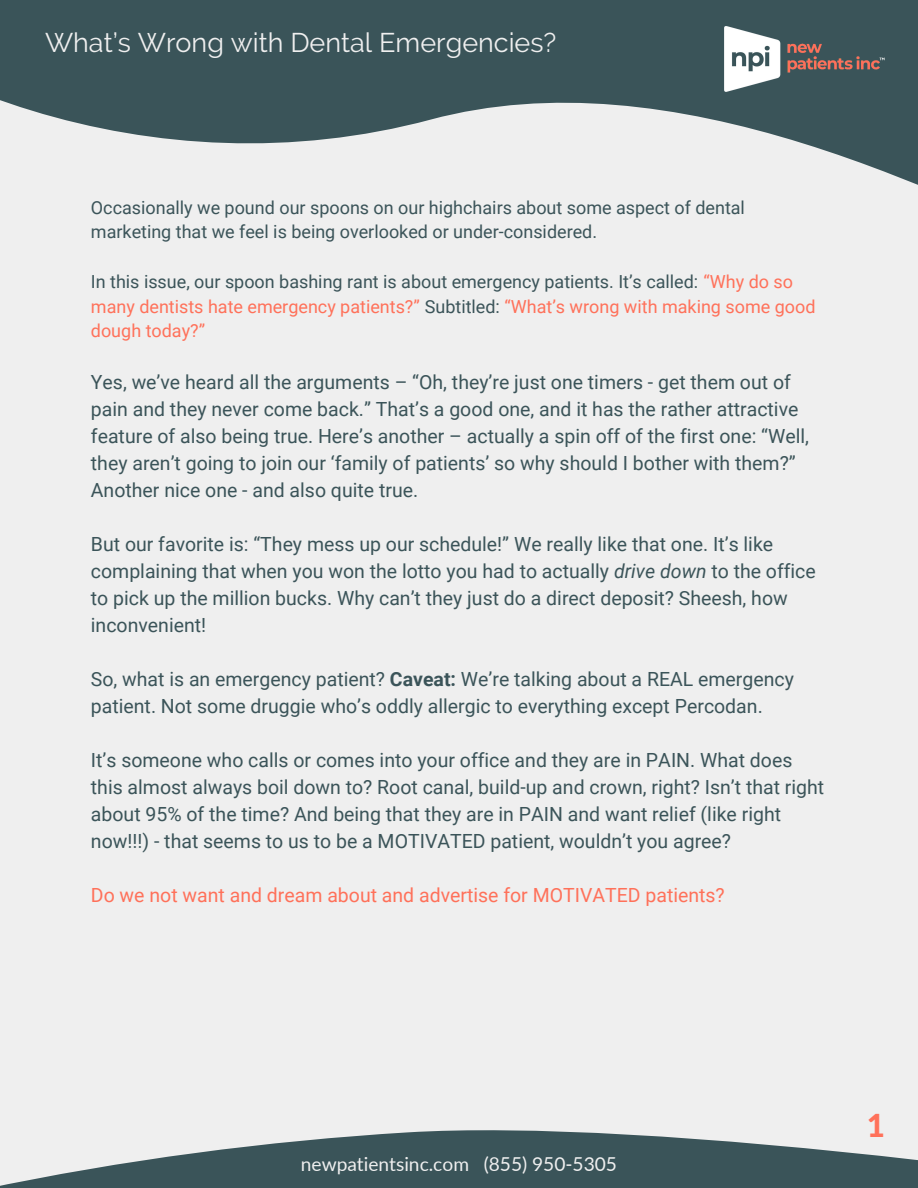
<style>
.page{position:relative;width:918px;height:1188px;background:#efefef}
.page>*{position:absolute;margin:0;border:0;box-sizing:border-box;transform-origin:0 0}
.t1{font:800 31.5px "Lato";color:#ff715a}
.t2{font:27px "Raleway";color:#efefef}
.t3{font:19.5px/27px "Roboto";color:#3b5459}
.t4{font:19.5px "Roboto";color:#ff715a}
.t5{font:19.2px "Lato";color:#efefef}
.t6{font:18px/24.8px "Roboto";color:#ff715a}
.t7{font:18px/24.8px "Roboto";color:#3b5459}
.s1{color:#3b5459}
.s2{font-style:italic}
.s3{font-weight:700}
</style>
<div class="page">
<svg style="left:0;top:0;width:918px;height:185px;fill:#3a5459"></svg>
<img style="left:725px;top:27px;width:160px;height:65px">
<svg style="left:0;top:1130px;width:918px;height:58px;fill:#3a5459"></svg>
<p class="t2" style="left:45px;top:26px;width:513px">What’s Wrong with Dental Emergencies?</p>
<p class="t7" style="left:91px;top:195px;width:656px">Occasionally we pound our spoons on our highchairs about some aspect of dental marketing that we feel is being overlooked or under-considered.</p>
<p class="t6" style="left:91px;top:269px;width:726px"><span class="s1">In this issue, our spoon bashing rant is about emergency patients. It’s called:</span> “Why do so many dentists hate emergency patients?” <span class="s1">Subtitled:</span> “What’s wrong with making some good dough today?”</p>
<p class="t3" style="left:91px;top:369px;width:720px">Yes, we’ve heard all the arguments – “Oh, they’re just one timers - get them out of pain and they never come back.” That’s a good one, and it has the rather attractive feature of also being true. Here’s another – actually a spin off of the first one: “Well, they aren’t going to join our ‘family of patients’ so why should I bother with them?” Another nice one - and also quite true.</p>
<p class="t3" style="left:91px;top:531px;width:726px">But our favorite is: “They mess up our schedule!” We really like that one. It’s like complaining that when you won the lotto you had to actually <span class="s2">drive down</span> to the office to pick up the million bucks. Why can’t they just do a direct deposit? Sheesh, how inconvenient!</p>
<p class="t3" style="left:91px;top:666px;width:705px">So, what is an emergency patient? <span class="s3">Caveat:</span> We’re talking about a REAL emergency patient. Not some druggie who’s oddly allergic to everything except Percodan.</p>
<p class="t3" style="left:91px;top:747px;width:735px">It’s someone who calls or comes into your office and they are in PAIN. What does this almost always boil down to? Root canal, build-up and crown, right? Isn’t that right about 95% of the time? And being that they are in PAIN and want relief (like right now!!!) - that seems to us to be a MOTIVATED patient, wouldn’t you agree?</p>
<p class="t4" style="left:91px;top:884px;width:635px">Do we not want and dream about and advertise for MOTIVATED patients?</p>
<p class="t5" style="left:301px;top:1152px;width:318px">newpatientsinc.com (855) 950-5305</p>
<p class="t1" style="left:867px;top:1106px;width:20px">1</p>
</div>
